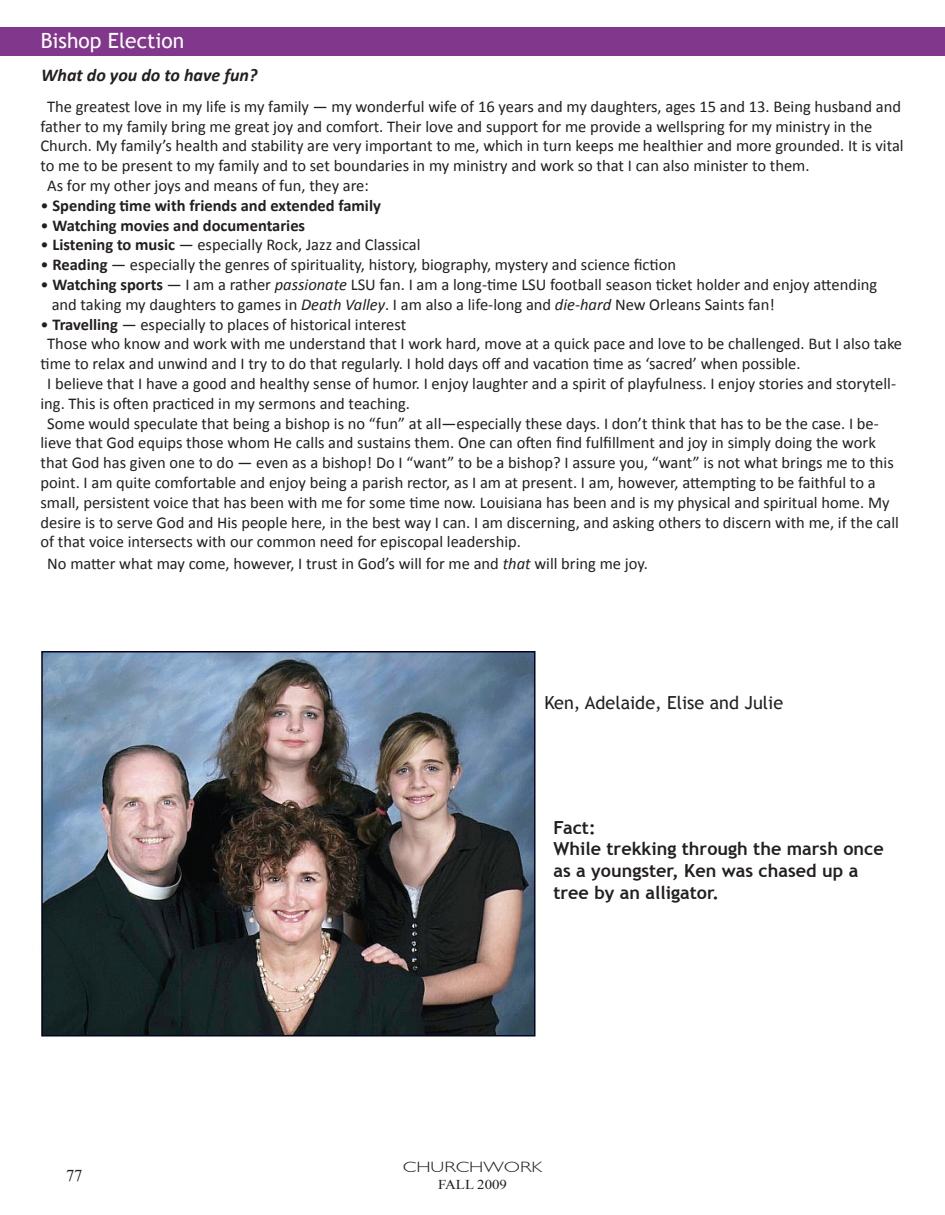
<style>
.page{position:relative;width:945px;height:1215px;background:#fff}
.page>*{position:absolute;margin:0;border:0;box-sizing:border-box;transform-origin:0 0}
.t1{font:21px "Trebuchet MS";color:#fff}
.t2{font:700 18px/21.6px "Trebuchet MS";color:#231f20}
.t3{font:18px "Trebuchet MS";color:#231f20}
.t4{font:italic 700 18px "Calibri";color:#231f20}
.t5{font:16.5px/19.8px "Calibri";color:#231f20}
.t6{font:700 16.5px "Calibri";color:#231f20}
.t7{font:16.5px "Times New Roman";color:#231f20}
.t8{font:300 15px "Gill Sans";color:#231f20;scale:1.32 1}
.t9{font:13.5px "Times New Roman";color:#231f20;scale:1.1 1}
.s1{font-weight:400}
.s2{font-weight:700}
.s3{font-style:italic}
</style>
<div class="page">
<img style="left:44px;top:654px;width:488px;height:380px">
<div style="left:41px;top:651px;width:494px;height:386px;border:2px solid #030420"></div>
<div style="left:0;top:28px;width:472px;height:28px;background:#81378b"></div>
<div style="left:471px;top:28px;width:473px;height:28px;background:#81378b"></div>
<div style="left:931px;top:28px;width:14px;height:28px;background:#81378b"></div>
<p class="t1" style="left:41px;top:29px;width:145px">Bishop Election</p>
<p class="t4" style="left:41px;top:64px;width:218px">What do you do to have fun?</p>
<p class="t5" style="left:40px;top:96px;width:865px;text-indent:7px">The greatest love in my life is my family — my wonderful wife of 16 years and my daughters, ages 15 and 13. Being husband and father to my family bring me great joy and comfort. Their love and support for me provide a wellspring for my ministry in the Church. My family’s health and stability are very important to me, which in turn keeps me healthier and more grounded. It is vital to me to be present to my family and to set boundaries in my ministry and work so that I can also minister to them.</p>
<p class="t5" style="left:47px;top:175px;width:323px">As for my other joys and means of fun, they are:</p>
<p class="t6" style="left:40px;top:195px;width:342px"><span class="s1">•</span> Spending time with friends and extended family</p>
<p class="t6" style="left:40px;top:215px;width:266px"><span class="s1">•</span> Watching movies and documentaries</p>
<p class="t5" style="left:40px;top:234px;width:382px">• <span class="s2">Listening to music</span> — especially Rock, Jazz and Classical</p>
<p class="t5" style="left:40px;top:254px;width:637px">• <span class="s2">Reading</span> — especially the genres of spirituality, history, biography, mystery and science fiction</p>
<p class="t5" style="left:52px;top:274px;width:827px;text-indent:-11px">• <span class="s2">Watching sports</span> — I am a rather <span class="s3">passionate</span> LSU fan. I am a long-time LSU football season ticket holder and enjoy attending and taking my daughters to games in <span class="s3">Death Valley</span>. I am also a life-long and <span class="s3">die-hard</span> New Orleans Saints fan!</p>
<p class="t5" style="left:40px;top:313px;width:367px">• <span class="s2">Travelling</span> — especially to places of historical interest</p>
<p class="t5" style="left:40px;top:333px;width:863px;text-indent:7px">Those who know and work with me understand that I work hard, move at a quick pace and love to be challenged. But I also take time to relax and unwind and I try to do that regularly. I hold days off and vacation time as ‘sacred’ when possible.</p>
<p class="t5" style="left:40px;top:373px;width:857px;text-indent:7px">I believe that I have a good and healthy sense of humor. I enjoy laughter and a spirit of playfulness. I enjoy stories and storytell&shy;ing. This is often practiced in my sermons and teaching.</p>
<p class="t5" style="left:40px;top:412px;width:860px;text-indent:7px">Some would speculate that being a bishop is no “fun” at all—especially these days. I don’t think that has to be the case. I be&shy;lieve that God equips those whom He calls and sustains them. One can often find fulfillment and joy in simply doing the work that God has given one to do — even as a bishop! Do I “want” to be a bishop? I assure you, “want” is not what brings me to this point. I am quite comfortable and enjoy being a parish rector, as I am at present. I am, however, attempting to be faithful to a small, persistent voice that has been with me for some time now. Louisiana has been and is my physical and spiritual home. My desire is to serve God and His people here, in the best way I can. I am discerning, and asking others to discern with me, if the call of that voice intersects with our common need for episcopal leadership.</p>
<p class="t5" style="left:47px;top:553px;width:602px">No matter what may come, however, I trust in God’s will for me and <span class="s3">that</span> will bring me joy.</p>
<p class="t3" style="left:544px;top:692px;width:240px">Ken, Adelaide, Elise and Julie</p>
<p class="t7" style="left:66px;top:1164px;width:18px">77</p>
<p class="t2" style="left:554px;top:817px;width:44px">Fact:</p>
<p class="t2" style="left:554px;top:838px;width:332px">While trekking through the marsh once as a youngster, Ken was chased up a tree by an alligator.</p>
<p class="t8" style="left:403px;top:1159px;width:107px">CHURCHWORK</p>
<p class="t9" style="left:438px;top:1175px;width:64px">Fall 2009</p>
</div>
